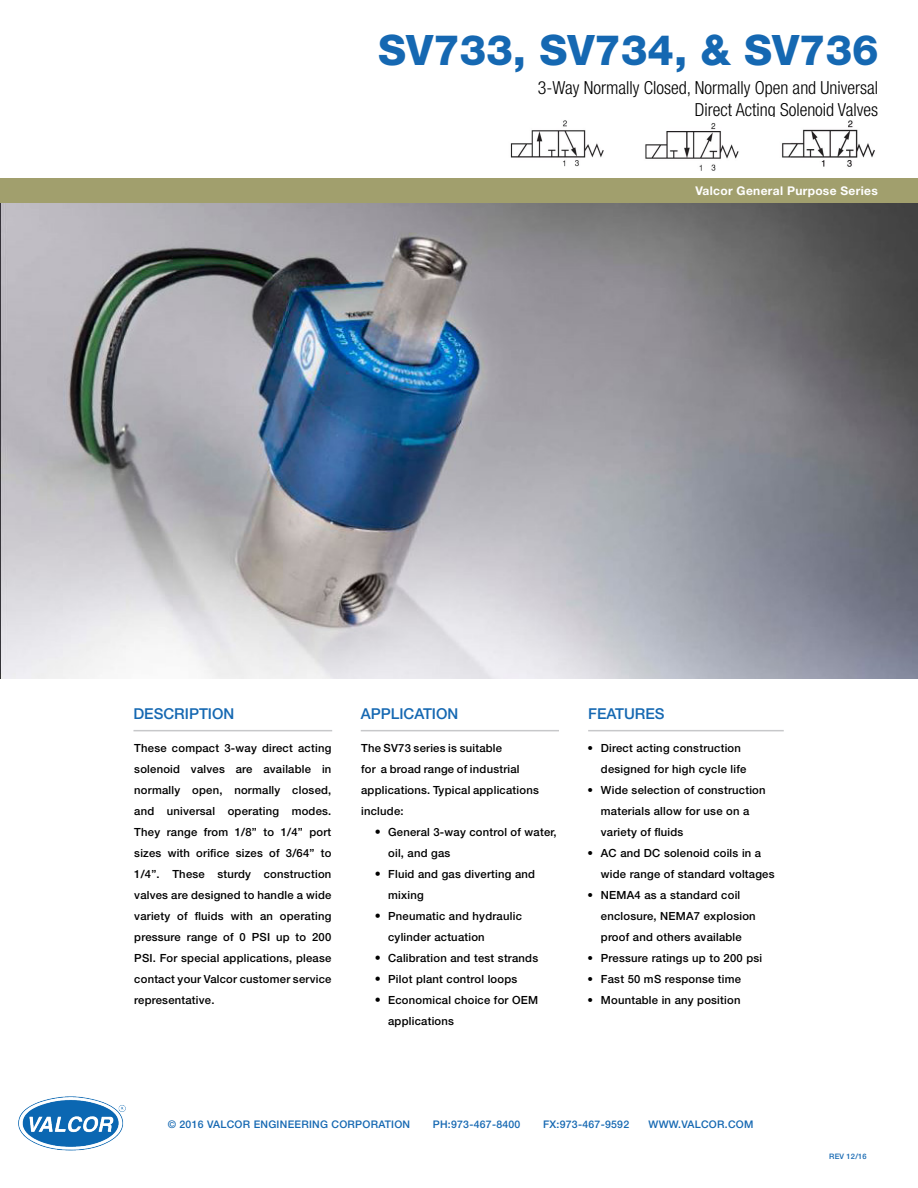
<style>
.page{position:relative;width:918px;height:1188px;background:#fff}
.page>*{position:absolute;margin:0;border:0;box-sizing:border-box;transform-origin:0 0}
.Main_Head{font:800 42px "Helvetica Neue LT Std";color:#1568b2}
.Subheading{font:300 condensed 18px "Helvetica Neue LT Std";color:#000}
.Desc_Feat_App_HEADER{font:500 15px "Helvetica Neue LT Std";color:#1568b2}
.Tan_Header_TEXT{font:700 12px "Helvetica Neue LT Std";letter-spacing:.025em;color:#fff}
.Paragraph_Style_3{font:500 11.25px/21px "Helvetica Neue LT Std";letter-spacing:.02em;color:#000}
.Footer_TEXT{font:500 10.5px "Helvetica Neue LT Std";letter-spacing:.025em;color:#1568b2}
.Footer_TEXT-2{font:500 7.5px "Helvetica Neue LT Std";letter-spacing:.025em;color:#1568b2}
.s1{font-size:12px}
</style>
<div class="page">
<div style="left:0;top:178px;width:918px;height:25px;background:#a19f6d"></div>
<img style="left:18px;top:1096px;width:108px;height:55px">
<img style="left:0;top:203px;width:918px;height:475px">
<img style="left:510px;top:120px;width:365px;height:51px">
<hr style="left:133px;top:730px;width:199px;height:1px;background:#c7c8ca">
<hr style="left:361px;top:730px;width:198px;height:1px;background:#c7c8ca">
<hr style="left:588px;top:730px;width:196px;height:1px;background:#c7c8ca">
<h1 class="Main_Head" style="left:378px;top:25px;width:502px">SV733, SV734, &amp; SV736</h1>
<h2 class="Subheading" style="left:538px;top:78px;width:342px">3-Way Normally Closed, Normally Open and Universal</h2>
<h2 class="Subheading" style="left:695px;top:99px;width:185px">Direct Acting Solenoid Valves</h2>
<p class="Tan_Header_TEXT" style="left:695px;top:183px;width:184px">Valcor General Purpose Series</p>
<h3 class="Desc_Feat_App_HEADER" style="left:133px;top:704px;width:102px">DESCRIPTION</h3>
<h3 class="Desc_Feat_App_HEADER" style="left:361px;top:704px;width:99px">APPLICATION</h3>
<h3 class="Desc_Feat_App_HEADER" style="left:588px;top:704px;width:78px">FEATURES</h3>
<p class="Paragraph_Style_3" style="left:361px;top:737px;width:179px">The SV73 series is suitable<br>for a broad range of industrial applications. Typical applications include:</p>
<p class="Paragraph_Style_3" style="left:388px;top:821px;width:170px;text-indent:-14px"><span class="s1">•</span> General 3-way control of water, oil, and gas</p>
<p class="Paragraph_Style_3" style="left:388px;top:863px;width:148px;text-indent:-14px"><span class="s1">•</span> Fluid and gas diverting and mixing</p>
<p class="Paragraph_Style_3" style="left:388px;top:905px;width:135px;text-indent:-14px"><span class="s1">•</span> Pneumatic and hydraulic cylinder actuation</p>
<p class="Paragraph_Style_3" style="left:375px;top:947px;width:165px"><span class="s1">•</span> Calibration and test strands</p>
<p class="Paragraph_Style_3" style="left:375px;top:968px;width:144px"><span class="s1">•</span> Pilot plant control loops</p>
<p class="Paragraph_Style_3" style="left:388px;top:989px;width:152px;text-indent:-14px"><span class="s1">•</span> Economical choice for OEM applications</p>
<p class="Paragraph_Style_3" style="left:134px;top:737px;width:199px;text-align:justify">These compact 3-way direct acting solenoid valves are available in normally open, normally closed, and universal operating modes.<br>They range from 1/8” to 1/4” port sizes with orifice sizes of 3/64” to 1/4”. These sturdy construction valves are designed to handle a wide variety of fluids with an operating pressure range of 0 PSI up to 200<br>PSI. For special applications, please contact your Valcor customer service representative.</p>
<p class="Paragraph_Style_3" style="left:601px;top:737px;width:147px;text-indent:-14px">• Direct acting construction designed for high cycle life</p>
<p class="Paragraph_Style_3" style="left:601px;top:779px;width:166px;text-indent:-14px">• Wide selection of construction materials allow for use on a variety of fluids</p>
<p class="Paragraph_Style_3" style="left:601px;top:842px;width:175px;text-indent:-14px">• AC and DC solenoid coils in a wide range of standard voltages</p>
<p class="Paragraph_Style_3" style="left:601px;top:884px;width:156px;text-indent:-14px">• NEMA4 as a standard coil enclosure, NEMA7 explosion proof and others available</p>
<p class="Paragraph_Style_3" style="left:587px;top:947px;width:176px">• Pressure ratings up to 200 psi</p>
<p class="Paragraph_Style_3" style="left:587px;top:968px;width:155px">• Fast 50 mS response time</p>
<p class="Paragraph_Style_3" style="left:587px;top:989px;width:155px">• Mountable in any position</p>
<p class="Footer_TEXT" style="left:168px;top:1118px;width:244px">© 2016 VALCOR ENGINEERING CORPORATION</p>
<p class="Footer_TEXT" style="left:433px;top:1118px;width:89px">PH:973-467-8400</p>
<p class="Footer_TEXT" style="left:543px;top:1118px;width:88px">FX:973-467-9592</p>
<p class="Footer_TEXT" style="left:649px;top:1118px;width:106px">WWW.VALCOR.COM</p>
<p class="Footer_TEXT-2" style="left:829px;top:1152px;width:39px">REV 12/16</p>
</div>
